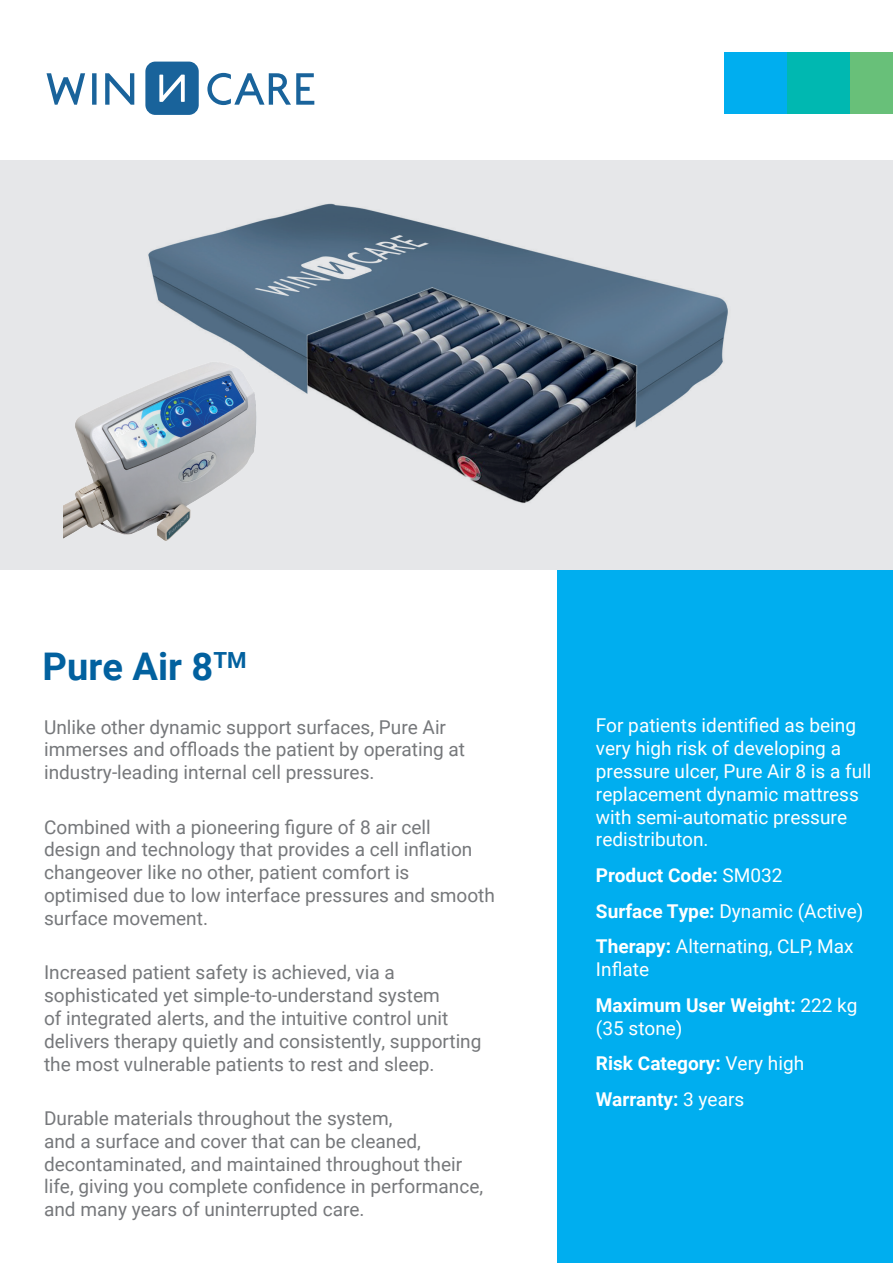
<style>
.page{position:relative;width:893px;height:1263px;background:#fff}
.page>*{position:absolute;margin:0;border:0;box-sizing:border-box;transform-origin:0 0}
.t1{font:700 38.1px "Roboto";color:#02619f}
.t2{font:19.05px/22.8px "Roboto";color:#76787b}
.t3{font:19.05px/22.8px "Roboto";color:#fff}
.t4{font:700 19.05px/35.5px "Roboto";color:#fff}
.s1{font-weight:700}
.s2{font-weight:400}
</style>
<div class="page">
<div style="left:724px;top:52px;width:63px;height:62px;background:#00aeef"></div>
<div style="left:787px;top:52px;width:63px;height:62px;background:#00b8b1"></div>
<div style="left:850px;top:52px;width:43px;height:62px;background:#68c079"></div>
<div style="left:557px;top:569px;width:336px;height:694px;background:#00aeef"></div>
<div style="left:145px;top:62px;width:54px;height:53px;background:#19639b;border-radius:10px"></div>
<svg style="left:159px;top:75px;width:26px;height:27px"></svg>
<svg style="left:207px;top:73px;width:107px;height:32px"></svg>
<svg style="left:105px;top:73px;width:29px;height:32px"></svg>
<svg style="left:92px;top:73px;width:5px;height:32px"></svg>
<svg style="left:47px;top:73px;width:38px;height:32px"></svg>
<div style="left:0;top:160px;width:893px;height:409px;background:#e6e7e9"></div>
<img style="left:148px;top:203px;width:580px;height:301px">
<img style="left:63px;top:347px;width:209px;height:194px">
<h1 class="t1" style="left:43px;top:640px;width:206px">Pure Air 8<sup>TM</sup></h1>
<p class="t2" style="left:44px;top:715px;width:423px">Unlike other dynamic support surfaces, Pure Air immerses and offloads the patient by operating at industry-leading internal cell pressures.</p>
<p class="t2" style="left:44px;top:815px;width:452px">Combined with a pioneering figure of 8 air cell<br>design and technology that provides a cell inflation changeover like no other, patient comfort is optimised due to low interface pressures and smooth surface movement.</p>
<p class="t2" style="left:44px;top:960px;width:439px">Increased patient safety is achieved, via a sophisticated yet simple-to-understand system<br>of integrated alerts, and the intuitive control unit delivers therapy quietly and consistently, supporting the most vulnerable patients to rest and sleep.</p>
<p class="t2" style="left:44px;top:1106px;width:441px">Durable materials throughout the system,<br>and a surface and cover that can be cleaned, decontaminated, and maintained throughout their life, giving you complete confidence in performance, and many years of uninterrupted care.</p>
<p class="t3" style="left:596px;top:713px;width:277px">For patients identified as being very high risk of developing a pressure ulcer, Pure Air 8 is a full replacement dynamic mattress with semi-automatic pressure redistributon.</p>
<p class="t3" style="left:596px;top:857px;width:269px;line-height:35.5px"><span class="s1">Product Code:</span> SM032<br><span class="s1">Surface Type:</span> Dynamic (Active)<br><span class="s1">Therapy:</span> Alternating, CLP, Max</p>
<p class="t4" style="left:596px;top:951px;width:263px"><span class="s2">Inflate<br></span>Maximum User Weight: <span class="s2">222 kg</span></p>
<p class="t3" style="left:596px;top:1009px;width:210px;line-height:35.5px">(35 stone)<br><span class="s1">Risk Category:</span> Very high<br><span class="s1">Warranty:</span> 3 years</p>
</div>
